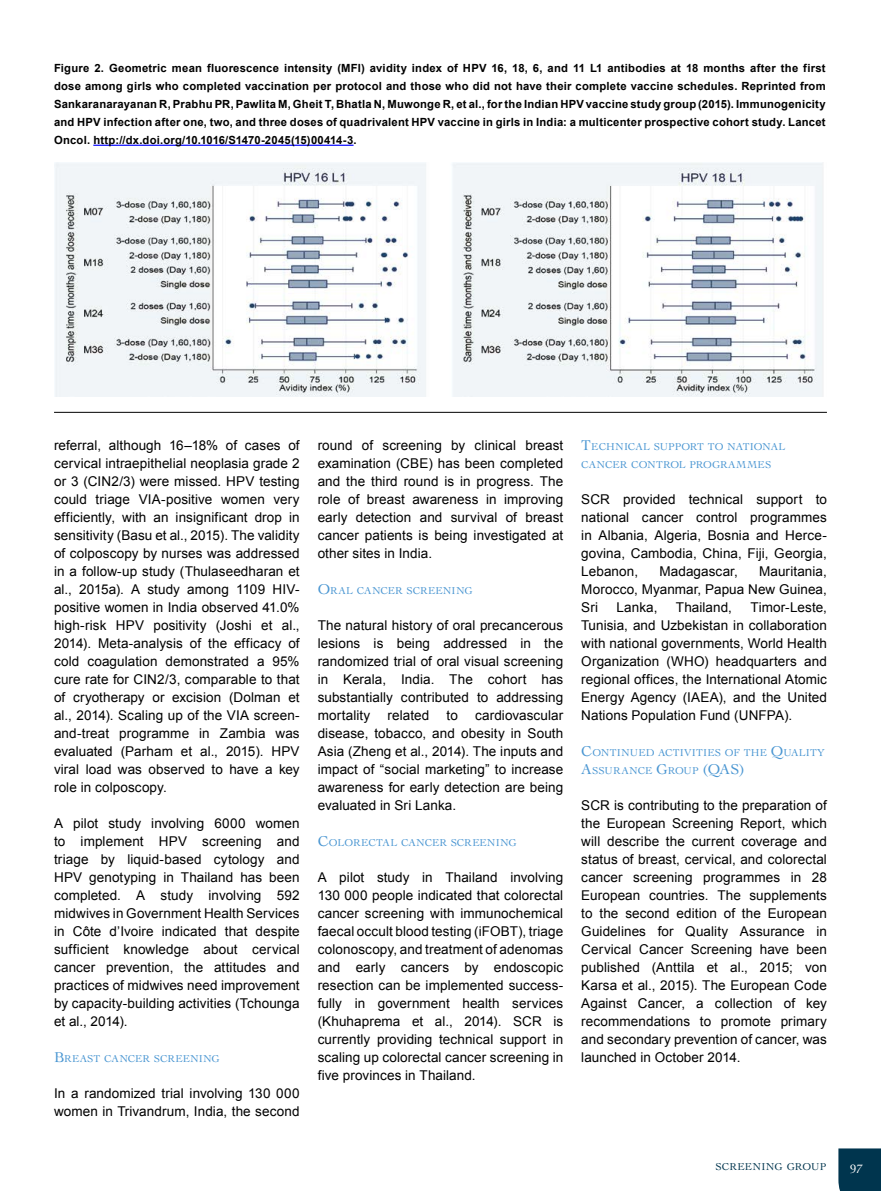
<style>
.page{position:relative;width:881px;height:1191px;background:#fff}
.page>*{position:absolute;margin:0;border:0;box-sizing:border-box;transform-origin:0 0}
.t1{font:13.5px/18px "Arial";letter-spacing:.005em;color:#000;text-align:justify}
.t2{font:12.75px "Cochin LT Std";color:#fff}
.t3{font:700 11.25px/18px "Arial";letter-spacing:.02em;color:#000;text-align:justify}
.t4{font:10.5px/18px "Cochin LT Std";letter-spacing:.01em;color:#4a96d2}
.t5{font:10.5px "Cochin LT Std";letter-spacing:.015em;color:#00354e}
.s1{font-size:15px}
</style>
<div class="page">
<div style="left:838px;top:1148px;width:42px;height:43px;background:#00354e"></div>
<hr style="left:54px;top:412px;width:772px;height:1px;background:#000">
<img style="left:54px;top:162px;width:769px;height:234px">
<hr style="left:93px;top:145px;width:260px;height:1px;background:#00f">
<p class="t3" style="left:54px;top:59px;width:772px">Figure 2. Geometric mean fluorescence intensity (MFI) avidity index of HPV 16, 18, 6, and 11 L1 antibodies at 18 months after the first dose among girls who completed vaccination per protocol and those who did not have their complete vaccine schedules. Reprinted from Sankaranarayanan R, Prabhu PR, Pawlita M, Gheit T, Bhatla N, Muwonge R, et al., for the Indian HPV vaccine study group (2015). Immunogenicity and HPV infection after one, two, and three doses of quadrivalent HPV vaccine in girls in India: a multicenter prospective cohort study. Lancet Oncol. http://dx.doi.org/10.1016/S1470-2045(15)00414-3.</p>
<p class="t1" style="left:54px;top:436px;width:247px">referral, although 16–18% of cases of cervical intraepithelial neoplasia grade 2 or 3 (CIN2/3) were missed. HPV testing could triage VIA-positive women very efficiently, with an insignificant drop in sensitivity (Basu et al., 2015). The validity of colposcopy by nurses was addressed in a follow-up study (Thulaseedharan et al., 2015a). A study among 1109 HIV&shy;positive women in India observed 41.0% high-risk HPV positivity (Joshi et al., 2014). Meta-analysis of the efficacy of cold coagulation demonstrated a 95% cure rate for CIN2/3, comparable to that of cryotherapy or excision (Dolman et al., 2014). Scaling up of the VIA screen&shy;and-treat programme in Zambia was evaluated (Parham et al., 2015). HPV viral load was observed to have a key role in colposcopy.</p>
<p class="t1" style="left:54px;top:814px;width:247px">A pilot study involving 6000 women to implement HPV screening and triage by liquid-based cytology and HPV genotyping in Thailand has been completed. A study involving 592 midwives in Government Health Services in Côte d’Ivoire indicated that despite sufficient knowledge about cervical cancer prevention, the attitudes and practices of midwives need improvement by capacity-building activities (Tchounga et al., 2014).</p>
<p class="t4" style="left:54px;top:1050px;width:167px"><span class="s1">B</span>REAST CANCER SCREENING</p>
<p class="t1" style="left:54px;top:1084px;width:247px">In a randomized trial involving 130 000 women in Trivandrum, India, the second</p>
<p class="t1" style="left:317px;top:436px;width:247px">round of screening by clinical breast examination (CBE) has been completed and the third round is in progress. The role of breast awareness in improving early detection and survival of breast cancer patients is being investigated at other sites in India.</p>
<p class="t4" style="left:317px;top:582px;width:156px"><span class="s1">O</span>RAL CANCER SCREENING</p>
<p class="t1" style="left:317px;top:616px;width:247px">The natural history of oral precancerous lesions is being addressed in the randomized trial of oral visual screening in Kerala, India. The cohort has substantially contributed to addressing mortality</p>
<p class="t1" style="left:317px;top:706px;width:247px;text-indent:157px">cardiovascular disease, tobacco, and obesity in South Asia (Zheng et al., 2014). The inputs and impact of “social marketing” to increase awareness for early detection are being evaluated in Sri Lanka.</p>
<p class="t4" style="left:317px;top:834px;width:200px"><span class="s1">C</span>OLORECTAL CANCER SCREENING</p>
<p class="t1" style="left:317px;top:868px;width:247px">A pilot study in Thailand involving 130 000 people indicated that colorectal cancer screening with immunochemical faecal occult blood testing (iFOBT), triage colonoscopy, and treatment of adenomas and early cancers by endoscopic resection can be implemented success&shy;fully in government health services (Khuhaprema et al., 2014). SCR is currently providing technical support in scaling up colorectal cancer screening in five provinces in Thailand.</p>
<p class="t1" style="left:387px;top:706px;width:43px">related</p>
<p class="t1" style="left:446px;top:706px;width:13px">to</p>
<p class="t4" style="left:581px;top:438px;width:205px"><span class="s1">T</span>ECHNICAL SUPPORT TO NATIONAL<br>CANCER CONTROL PROGRAMMES</p>
<p class="t1" style="left:581px;top:490px;width:247px">SCR provided technical support to national cancer control programmes in Albania, Algeria, Bosnia and Herce&shy;govina, Cambodia, China, Fiji, Georgia, Lebanon,</p>
<p class="t1" style="left:581px;top:562px;width:247px;text-indent:178px">Mauritania, Morocco, Myanmar, Papua New Guinea, Sri</p>
<p class="t1" style="left:659px;top:562px;width:80px">Madagascar,</p>
<p class="t1" style="left:581px;top:598px;width:247px;text-indent:169px">Timor-Leste, Tunisia, and Uzbekistan in collaboration with national governments, World Health Organization (WHO) headquarters and regional offices, the International Atomic Energy Agency (IAEA), and the United Nations Population Fund (UNFPA).</p>
<p class="t4" style="left:581px;top:744px;width:245px"><span class="s1">C</span>ONTINUED ACTIVITIES OF THE <span class="s1">Q</span>UALITY<br><span class="s1">A</span>SS URANCE <span class="s1">G</span>ROUP <span class="s1">(QAS)</span></p>
<p class="t1" style="left:581px;top:796px;width:247px">SCR is contributing to the preparation of the European Screening Report, which will describe the current coverage and status of breast, cervical, and colorectal cancer screening programmes in 28<br>European countries. The supplements to the second edition of the European Guidelines for Quality Assurance in Cervical Cancer Screening have been published (Anttila et al., 2015; von Karsa et al., 2015). The European Code Against Cancer, a collection of key recommendations to promote primary and secondary prevention of cancer, was launched in October 2014.</p>
<p class="t1" style="left:616px;top:598px;width:42px">Lanka,</p>
<p class="t1" style="left:675px;top:598px;width:58px">Thailand,</p>
<p class="t5" style="left:715px;top:1161px;width:112px">SCREENING GROUP</p>
<p class="t2" style="left:849px;top:1161px;width:14px">97</p>
</div>
